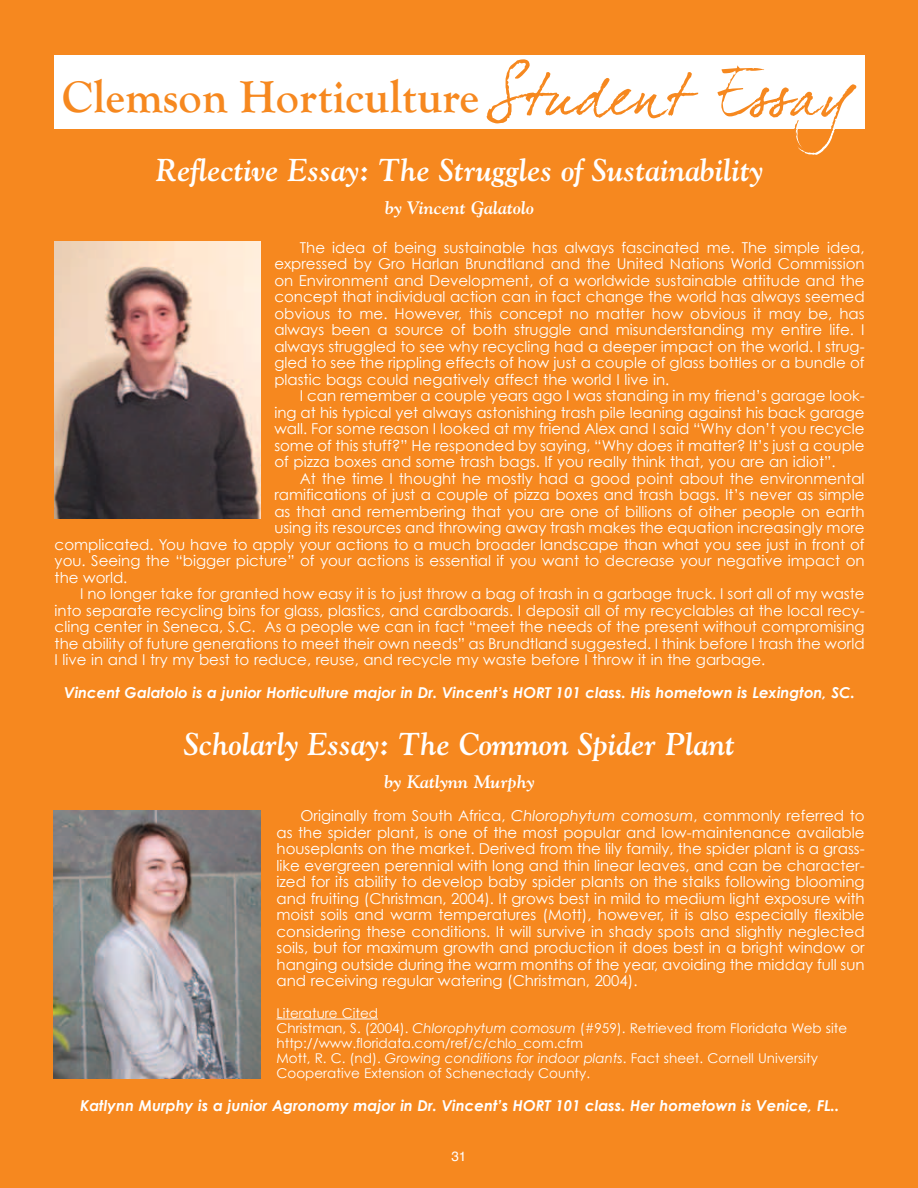
<style>
.page{position:relative;width:918px;height:1188px;background:#f6881f}
.page>*{position:absolute;margin:0;border:0;box-sizing:border-box;transform-origin:0 0}
.t1{font:700 46.2px "Goudy Old Style T";color:#f6881f}
.t2{font:italic 700 31.5px "Goudy";color:#fff;scale:.95 1}
.t3{font:italic 700 18px "Goudy";color:#fff}
.t4{font:15px/16.5px "Century Gothic";color:#fff;text-align:justify}
.t5{font:italic 700 15px "Century Gothic";color:#fff}
.t6{font:13.5px/15px "Century Gothic";color:#fff}
.t7{font:13.5px "Helvetica";color:#fff}
.s1{font-style:italic}
</style>
<div class="page">
<div style="left:55px;top:55px;width:810px;height:74px;background:#fff"></div>
<svg style="left:487px;top:59px;width:370px;height:96px"></svg>
<hr style="left:277px;top:1019px;width:101px;height:1px;background:#fff">
<img style="left:55px;top:241px;width:206px;height:278px">
<img style="left:54px;top:810px;width:207px;height:269px">
<p class="t1" style="left:62px;top:71px;width:419px">Clemson Horticulture</p>
<p class="t2" style="left:156px;top:151px;width:641px">Reflective Essay: The Struggles of Sustainability</p>
<p class="t3" style="left:385px;top:197px;width:151px">by Vincent Galatolo</p>
<p class="t4" style="left:274px;top:239px;width:592px;text-indent:26px">The idea of being sustainable has always fascinated me. The simple idea, expressed by Gro Harlan Brundtland and the United Nations World Commission on Environment and Development, of a worldwide sustainable attitude and the concept that individual action can in fact change the world has always seemed obvious to me. However, this concept no matter how obvious it may be, has always been a source of both struggle and misunderstanding my entire life. I always struggled to see why recycling had a deeper impact on the world. I strug&shy;gled to see the rippling effects of how just a couple of glass bottles or a bundle of plastic bags could negatively affect the world I live in.</p>
<p class="t4" style="left:274px;top:387px;width:592px;text-indent:26px">I can remember a couple years ago I was standing in my friend’s garage look&shy;ing at his typical yet always astonishing trash pile leaning against his back garage wall. For some reason I looked at my friend Alex and I said “Why don’t you recycle some of this stuff?” He responded by saying, “Why does it matter? It’s just a couple of pizza boxes and some trash bags. If you really think that, you are an idiot”.</p>
<p class="t4" style="left:300px;top:470px;width:566px">At the time I thought he mostly had a good point about the environmental</p>
<p class="t4" style="left:274px;top:486px;width:592px">ramifications of just a couple of pizza boxes and trash bags. It’s never as simple</p>
<p class="t4" style="left:274px;top:503px;width:592px">as that and remembering that you are one of billions of other people on earth</p>
<p class="t4" style="left:274px;top:519px;width:592px">using its resources and throwing away trash makes the equation increasingly more</p>
<p class="t4" style="left:55px;top:536px;width:811px">complicated. You have to apply your actions to a much broader landscape than what you see just in front of</p>
<p class="t4" style="left:55px;top:552px;width:812px">you. Seeing the “bigger picture” of your actions is essential if you want to decrease your negative impact on</p>
<p class="t4" style="left:55px;top:569px;width:74px">the world.</p>
<p class="t4" style="left:55px;top:585px;width:812px;text-indent:26px">I no longer take for granted how easy it is to just throw a bag of trash in a garbage truck. I sort all of my waste into separate recycling bins for glass, plastics, and cardboards. I deposit all of my recyclables at the local recy&shy;cling center in Seneca, S.C. As a people we can in fact “meet the needs of the present without compromising the ability of future generations to meet their own needs” as Brundtland suggested. I think before I trash the world I live in and I try my best to reduce, reuse, and recycle my waste before I throw it in the garbage.</p>
<p class="t5" style="left:64px;top:683px;width:792px">Vincent Galatolo is a junior Horticulture major in Dr. Vincent’s HORT 101 class. His hometown is Lexington, SC.</p>
<p class="t2" style="left:184px;top:725px;width:582px">Scholarly Essay: The Common Spider Plant</p>
<p class="t3" style="left:385px;top:771px;width:152px">by Katlynn Murphy</p>
<p class="t4" style="left:277px;top:807px;width:590px;text-indent:24px">Originally from South Africa, <span class="s1">Chlorophytum comosum</span>, commonly referred to as the spider plant, is one of the most popular and low-maintenance available houseplants on the market. Derived from the lily family, the spider plant is a grass&shy;like evergreen perennial with long and thin linear leaves, and can be character&shy;ized for its ability to develop baby spider plants on the stalks following blooming and fruiting (Christman, 2004). It grows best in mild to medium light exposure with moist soils and warm temperatures (Mott), however, it is also especially flexible considering these conditions. It will survive in shady spots and slightly neglected soils, but for maximum growth and production it does best in a bright window or hanging outside during the warm months of the year, avoiding the midday full sun and receiving regular watering (Christman, 2004).</p>
<p class="t6" style="left:277px;top:1005px;width:103px">Literature Cited</p>
<p class="t6" style="left:277px;top:1020px;width:572px">Christman, S. (2004). <span class="s1">Chlorophytum comosum</span> (#959). Retrieved from Floridata Web site http://www.floridata.com/ref/c/chlo_com.cfm</p>
<p class="t6" style="left:277px;top:1050px;width:543px">Mott, R. C. (nd). <span class="s1">Growing conditions for indoor plants</span>. Fact sheet. Cornell University<br>Cooperative Extension of Schenectady County.</p>
<p class="t5" style="left:80px;top:1096px;width:761px">Katlynn Murphy is a junior Agronomy major in Dr. Vincent’s HORT 101 class. Her hometown is Venice, FL..</p>
<p class="t7" style="left:451px;top:1145px;width:17px">31</p>
</div>
